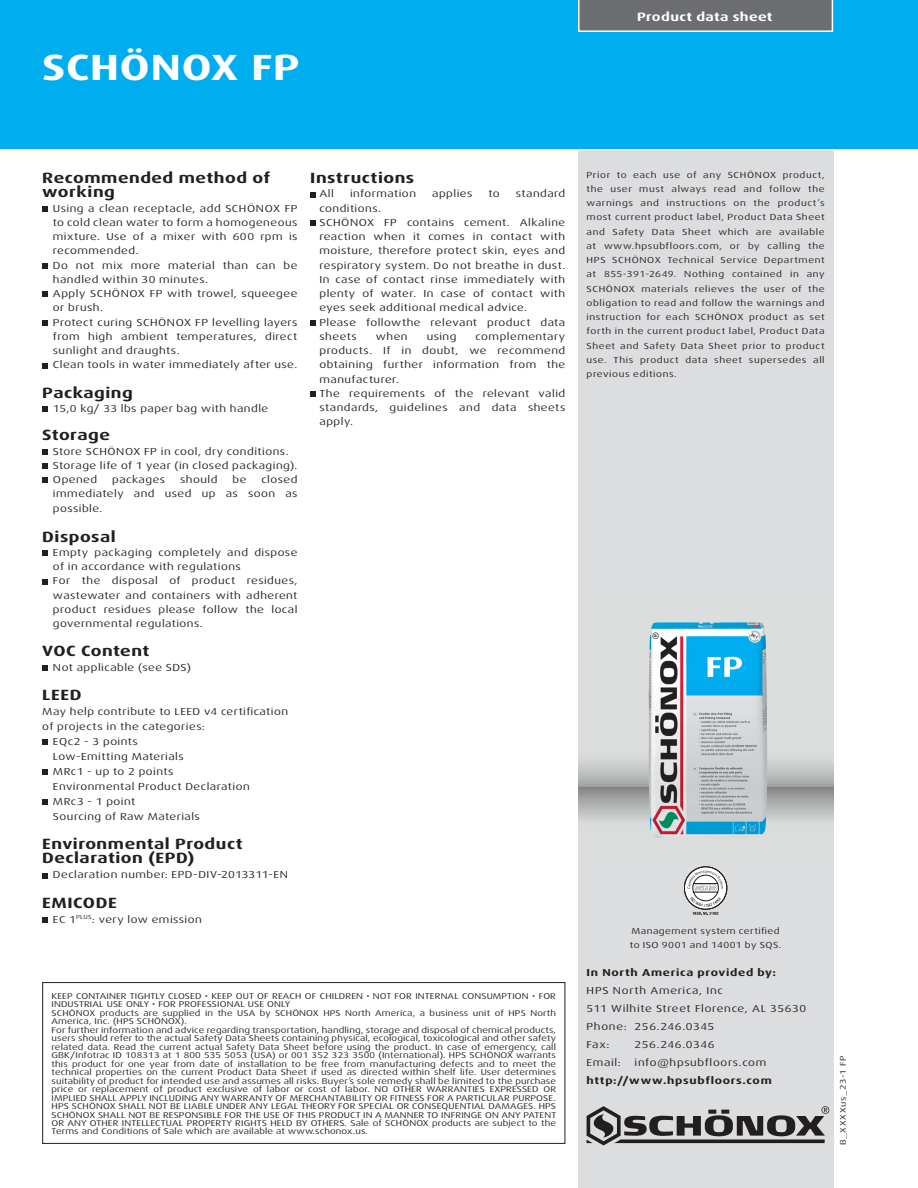
<style>
.page{position:relative;width:918px;height:1188px;background:#fff}
.page>*{position:absolute;margin:0;border:0;box-sizing:border-box;transform-origin:0 0}
.t1{font:700 expanded 36.45px "Dax Pro";letter-spacing:.015em;color:#fff;scale:1.11 1}
.t2{font:700 expanded 14.85px/14.2px "Dax Pro";letter-spacing:.03em;color:#231f20;scale:1.11 1}
.t3{font:700 expanded 12.15px "Dax Pro";letter-spacing:.03em;color:#fff;scale:1.11 1}
.t4{font:expanded 10.2px/14.2px "Dax Pro";letter-spacing:.04em;color:#231f20;scale:1.11 1}
.t5{font:expanded 10.2px/18px "Dax Pro";letter-spacing:.06em;color:#231f20;scale:1.11 1}
.t6{font:700 expanded 10.2px "Dax Pro";letter-spacing:.065em;color:#231f20;scale:1.11 1}
.t7{font:expanded 8.7px/14.2px "Dax Pro";letter-spacing:.055em;color:#231f20;text-align:justify;scale:1.11 1}
.t8{font:expanded 8.4px/8.6px "Dax Pro";letter-spacing:.015em;color:#231f20;scale:1.11 1}
.t9{font:expanded 8.1px "Dax Pro";letter-spacing:.07em;color:#231f20;scale:1.11 1}
</style>
<div class="page">
<div style="left:578px;top:149px;width:255px;height:1039px;background:#dcdddf"></div>
<svg style="left:587px;top:1106px;width:242px;height:39px"></svg>
<svg style="left:42px;top:206px;width:6px;height:6px"></svg>
<svg style="left:42px;top:263px;width:6px;height:6px"></svg>
<svg style="left:42px;top:292px;width:6px;height:5px"></svg>
<svg style="left:42px;top:320px;width:6px;height:6px"></svg>
<svg style="left:42px;top:363px;width:6px;height:5px"></svg>
<svg style="left:42px;top:406px;width:6px;height:6px"></svg>
<svg style="left:42px;top:449px;width:6px;height:6px"></svg>
<svg style="left:42px;top:463px;width:6px;height:6px"></svg>
<svg style="left:42px;top:478px;width:6px;height:5px"></svg>
<svg style="left:42px;top:550px;width:6px;height:6px"></svg>
<svg style="left:42px;top:579px;width:6px;height:5px"></svg>
<svg style="left:42px;top:665px;width:6px;height:6px"></svg>
<svg style="left:42px;top:739px;width:6px;height:6px"></svg>
<svg style="left:42px;top:769px;width:6px;height:6px"></svg>
<svg style="left:42px;top:799px;width:6px;height:6px"></svg>
<svg style="left:42px;top:873px;width:6px;height:5px"></svg>
<svg style="left:42px;top:917px;width:6px;height:6px"></svg>
<svg style="left:310px;top:192px;width:6px;height:5px"></svg>
<svg style="left:310px;top:220px;width:6px;height:6px"></svg>
<svg style="left:310px;top:320px;width:6px;height:6px"></svg>
<svg style="left:310px;top:391px;width:6px;height:6px"></svg>
<hr style="left:0;top:147px;width:918px;height:3px;background:#fff">
<div style="left:0;top:0;width:918px;height:149px;background:#00aeef"></div>
<svg style="left:578px;top:689px;width:255px;height:132px"></svg>
<svg style="left:578px;top:0;width:255px;height:32px;background:#747578"></svg>
<div style="left:42px;top:982px;width:523px;height:162px;border:1px solid #231f20"></div>
<svg style="left:684px;top:867px;width:43px;height:48px"></svg>
<img style="left:649px;top:622px;width:118px;height:216px">
<h1 class="t1" style="left:42px;top:44px;width:233px">SCHÖNOX FP</h1>
<p class="t3" style="left:637px;top:9px;width:123px">Product data sheet</p>
<h2 class="t2" style="left:42px;top:171px;width:207px">Recommended method of working</h2>
<p class="t4" style="left:53px;top:201px;width:222px">Using a clean receptacle, add SCHÖNOX FP to cold clean water to form a homogeneous mixture. Use of a mixer with 600 rpm is recommended.<br>Do not mix more material than can be handled within 30 minutes.<br>Apply SCHÖNOX FP with trowel, squeegee or brush.<br>Protect curing SCHÖNOX FP levelling layers from high ambient temperatures, direct sunlight and draughts.<br>Clean tools in water immediately after use.</p>
<h2 class="t2" style="left:42px;top:385px;width:83px">Packaging</h2>
<p class="t4" style="left:53px;top:401px;width:196px">15,0 kg/ 33 lbs paper bag with handle</p>
<h2 class="t2" style="left:42px;top:428px;width:63px">Storage</h2>
<p class="t4" style="left:53px;top:444px;width:222px">Store SCHÖNOX FP in cool, dry conditions.<br>Storage life of 1 year (in closed packaging).<br>Opened</p>
<p class="t4" style="left:53px;top:472px;width:222px;text-align:justify;text-indent:208px">closed immediately and used up as soon as possible.</p>
<h2 class="t2" style="left:42px;top:529px;width:68px">Disposal</h2>
<p class="t4" style="left:53px;top:545px;width:222px">Empty packaging completely and dispose of in accordance with regulations<br>For the disposal of product residues, wastewater and containers with adherent product residues please follow the local governmental regulations.</p>
<h2 class="t2" style="left:42px;top:644px;width:98px">VOC Content</h2>
<p class="t4" style="left:53px;top:660px;width:126px">Not applicable (see SDS)</p>
<h2 class="t2" style="left:42px;top:688px;width:37px">LEED</h2>
<p class="t4" style="left:42px;top:704px;width:223px">May help contribute to LEED v4 certification</p>
<p class="t4" style="left:42px;top:719px;width:148px">of projects in the categories:</p>
<p class="t4" style="left:53px;top:734px;width:78px">EQc2 - 3 points</p>
<p class="t4" style="left:53px;top:749px;width:119px">Low-Emitting Materials</p>
<p class="t4" style="left:53px;top:764px;width:110px">MRc1 - up to 2 points</p>
<p class="t4" style="left:53px;top:779px;width:179px">Environmental Product Declaration</p>
<p class="t4" style="left:53px;top:794px;width:76px">MRc3 - 1 point</p>
<p class="t4" style="left:53px;top:809px;width:134px">Sourcing of Raw Materials</p>
<h2 class="t2" style="left:42px;top:837px;width:182px">Environmental Product<br>Declaration (EPD)</h2>
<p class="t4" style="left:53px;top:868px;width:213px">Declaration number: EPD-DIV-2013311-EN</p>
<h2 class="t2" style="left:42px;top:895px;width:69px">EMICODE</h2>
<p class="t4" style="left:53px;top:912px;width:136px">EC 1<sup>PLUS</sup>: very low emission</p>
<p class="t4" style="left:112px;top:472px;width:49px">packages</p>
<p class="t4" style="left:180px;top:472px;width:35px">should</p>
<p class="t4" style="left:232px;top:472px;width:14px">be</p>
<h2 class="t2" style="left:310px;top:171px;width:95px">Instructions</h2>
<p class="t4" style="left:319px;top:187px;width:14px">All</p>
<p class="t4" style="left:350px;top:187px;width:61px">information</p>
<p class="t4" style="left:432px;top:187px;width:38px">applies</p>
<p class="t4" style="left:488px;top:187px;width:12px">to</p>
<p class="t4" style="left:516px;top:187px;width:46px">standard</p>
<p class="t4" style="left:319px;top:201px;width:223px">conditions.<br>SCHÖNOX FP contains cement. Alkaline reaction when it comes in contact with moisture, therefore protect skin, eyes and respiratory system. Do not breathe in dust.<br>In case of contact rinse immediately with plenty of water. In case of contact with eyes seek additional medical advice.<br>Please followthe relevant product data sheets</p>
<p class="t4" style="left:319px;top:329px;width:223px;text-indent:156px">complementary products. If in doubt, we recommend obtaining further information from the manufacturer.<br>The requirements of the relevant valid standards, guidelines and data sheets apply.</p>
<p class="t4" style="left:376px;top:329px;width:30px">when</p>
<p class="t4" style="left:427px;top:329px;width:28px">using</p>
<p class="t8" style="left:52px;top:992px;width:456px">KEEP CONTAINER TIGHTLY CLOSED • KEEP OUT OF REACH OF CHILDREN • NOT FOR INTERNAL CONSUMPTION • FOR INDUSTRIAL USE ONLY • FOR PROFESSIONAL USE ONLY<br>SCHÖNOX products are supplied in the USA by SCHÖNOX HPS North America, a business unit of HPS North America, Inc. (HPS SCHÖNOX).<br>For further information and advice regarding transportation, handling, storage and disposal of chemical products, users should refer to the actual Safety Data Sheets containing physical, ecological, toxicological and other safety related data. Read the current actual Safety Data Sheet before using the product. In case of emergency, call GBK/Infotrac ID 108313 at 1 800 535 5053 (USA) or 001 352 323 3500 (International). HPS SCHÖNOX warrants this product for one year from date of installation to be free from manufacturing defects and to meet the technical properties on the current Product Data Sheet if used as directed within shelf life. User determines suitability of product for intended use and assumes all risks. Buyer’s sole remedy shall be limited to the purchase price or replacement of product exclusive of labor or cost of labor. NO OTHER WARRANTIES EXPRESSED OR IMPLIED SHALL APPLY INCLUDING ANY WARRANTY OF MERCHANTABILITY OR FITNESS FOR A PARTICULAR PURPOSE.<br>HPS SCHÖNOX SHALL NOT BE LIABLE UNDER ANY LEGAL THEORY FOR SPECIAL OR CONSEQUENTIAL DAMAGES. HPS SCHÖNOX SHALL NOT BE RESPONSIBLE FOR THE USE OF THIS PRODUCT IN A MANNER TO INFRINGE ON ANY PATENT OR ANY OTHER INTELLECTUAL PROPERTY RIGHTS HELD BY OTHERS. Sale of SCHÖNOX products are subject to the Terms and Conditions of Sale which are available at www.schonox.us.</p>
<p class="t7" style="left:587px;top:168px;width:216px">Prior to each use of any SCHÖNOX product, the user must always read and follow the warnings and instructions on the product’s most current product label, Product Data Sheet and Safety Data Sheet which are available at www.hpsubfloors.com, or by calling the HPS SCHÖNOX Technical Service Department at 855-391-2649. Nothing contained in any SCHÖNOX materials relieves the user of the obligation to read and follow the warnings and instruction for each SCHÖNOX product as set forth in the current product label, Product Data Sheet and Safety Data Sheet prior to product use. This product data sheet supersedes all previous editions.</p>
<p class="t7" style="left:630px;top:924px;width:138px">Management system certified to ISO 9001 and 14001 by SQS.</p>
<p class="t6" style="left:587px;top:966px;width:172px">In North America provided by:</p>
<p class="t5" style="left:587px;top:982px;width:199px">HPS North America, Inc<br>511 Wilhite Street Florence, AL 35630<br>Phone: 256.246.0345<br>Fax:</p>
<p class="t4" style="left:635px;top:1038px;width:74px">256.246.0346</p>
<p class="t4" style="left:587px;top:1056px;width:33px">Email:</p>
<p class="t5" style="left:635px;top:1054px;width:120px">info@hpsubfloors.com</p>
<p class="t6" style="left:587px;top:1074px;width:168px">http://www.hpsubfloors.com</p>
<p class="t9" style="left:838px;top:1145px;width:83px;rotate:-90deg">B_XXXXus_23-1 FP</p>
</div>
